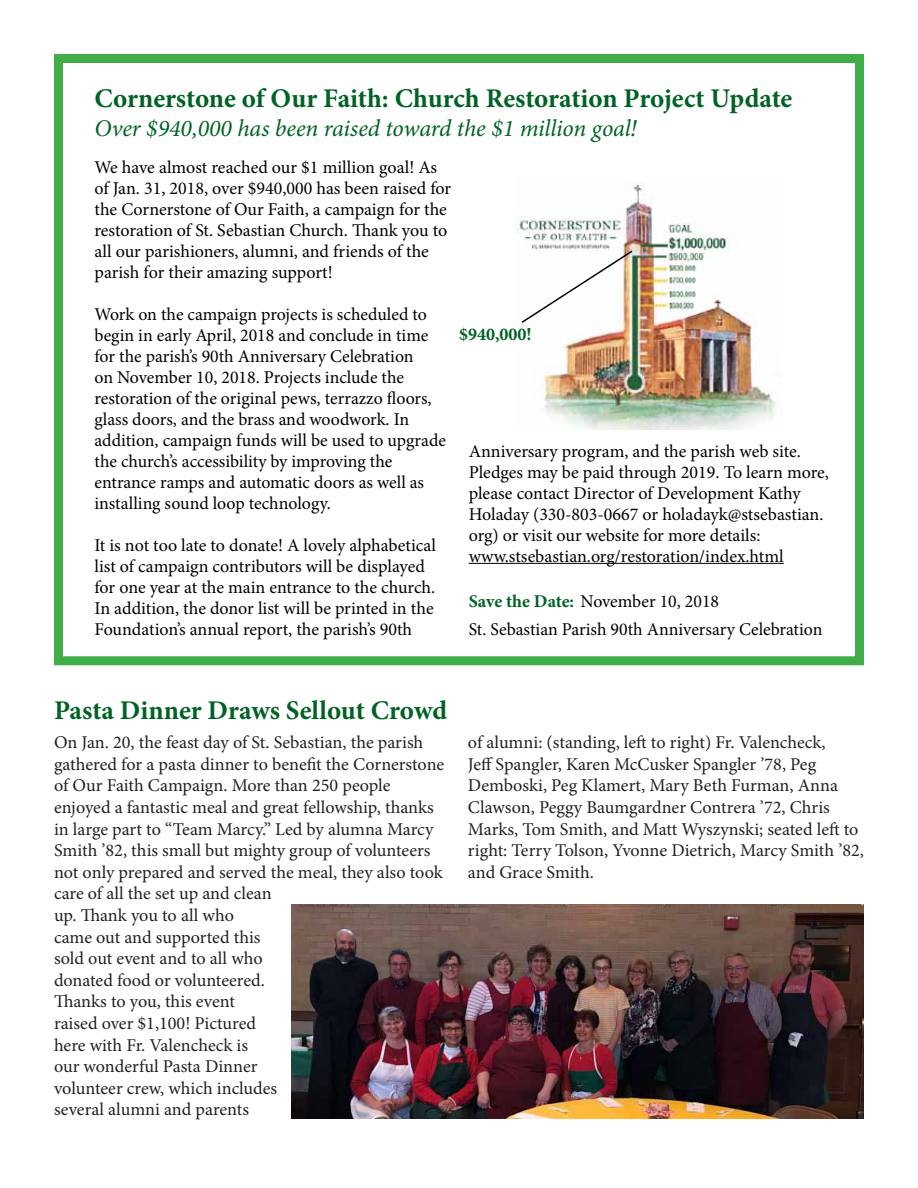
<style>
.page{position:relative;width:918px;height:1188px;background:#fff}
.page>*{position:absolute;margin:0;border:0;box-sizing:border-box;transform-origin:0 0}
.t1{font:700 27px "Minion Pro";letter-spacing:-.005em;color:#006225}
.t2{font:italic 24px "Minion Pro";letter-spacing:-.005em;color:#006225}
.t3{font:18px/21px "Minion Pro";letter-spacing:-.005em;color:#000}
.t4{font:18px/21.6px "Minion Pro";letter-spacing:-.005em;color:#212121}
.t5{font:700 18px "Minion Pro";color:#006225}
.s1{font-weight:700;color:#006225}
</style>
<div class="page">
<img style="left:515px;top:182px;width:261px;height:247px">
<div style="left:54px;top:54px;width:810px;height:611px;border:9px solid #41ad49"></div>
<hr style="left:469px;top:563px;width:315px;height:1px;background:#000">
<img style="left:292px;top:904px;width:572px;height:215px">
<svg style="left:520px;top:249px;width:114px;height:75px"></svg>
<h1 class="t1" style="left:94px;top:79px;width:699px">Cornerstone of Our Faith: Church Restoration Project Update</h1>
<h2 class="t2" style="left:94px;top:112px;width:544px">Over $940,000 has been raised toward the $1 million goal!</h2>
<p class="t3" style="left:94px;top:157px;width:358px">We have almost reached our $1 million goal! As of Jan. 31, 2018, over $940,000 has been raised for the Cornerstone of Our Faith, a campaign for the restoration of St. Sebastian Church. Thank you to all our parishioners, alumni, and friends of the parish for their amazing support!</p>
<p class="t3" style="left:94px;top:304px;width:353px">Work on the campaign projects is scheduled to begin in early April, 2018 and conclude in time for the parish’s 90th Anniversary Celebration<br>on November 10, 2018. Projects include the restoration of the original pews, terrazzo floors, glass doors, and the brass and woodwork. In addition, campaign funds will be used to upgrade the church’s accessibility by improving the entrance ramps and automatic doors as well as installing sound loop technology.</p>
<p class="t3" style="left:94px;top:535px;width:343px">It is not too late to donate! A lovely alphabetical list of campaign contributors will be displayed for one year at the main entrance to the church.<br>In addition, the donor list will be printed in the Foundation’s annual report, the parish’s 90th</p>
<p class="t5" style="left:459px;top:322px;width:74px">$940,000!</p>
<p class="t3" style="left:469px;top:440px;width:362px">Anniversary program, and the parish web site.<br>Pledges may be paid through 2019. To learn more, please contact Director of Development Kathy Holaday (330-803-0667 or holadayk@stsebastian. org) or visit our website for more details: www.stsebastian.org/restoration/index.html</p>
<p class="t3" style="left:469px;top:588px;width:355px;line-height:27.8px"><span class="s1">Save the Date:</span> November 10, 2018<br>St. Sebastian Parish 90th Anniversary Celebration</p>
<h1 class="t1" style="left:54px;top:691px;width:395px">Pasta Dinner Draws Sellout Crowd</h1>
<p class="t4" style="left:54px;top:732px;width:392px">On Jan. 20, the feast day of St. Sebastian, the parish gathered for a pasta dinner to benefit the Cornerstone of Our Faith Campaign. More than 250 people enjoyed a fantastic meal and great fellowship, thanks in large part to “Team Marcy.” Led by alumna Marcy Smith ’82, this small but mighty group of volunteers not only prepared and served the meal, they also took care of all the set up and clean<br>up. Thank you to all who<br>came out and supported this<br>sold out event and to all who<br>donated food or volunteered.<br>Thanks to you, this event<br>raised over $1,100! Pictured<br>here with Fr. Valencheck is<br>our wonderful Pasta Dinner<br>volunteer crew, which includes<br>several alumni and parents</p>
<p class="t4" style="left:468px;top:732px;width:398px">of alumni: (standing, left to right) Fr. Valencheck,<br>Jeff Spangler, Karen McCusker Spangler ’78, Peg Demboski, Peg Klamert, Mary Beth Furman, Anna Clawson, Peggy Baumgardner Contrera ’72, Chris Marks, Tom Smith, and Matt Wyszynski; seated left to right: Terry Tolson, Yvonne Dietrich, Marcy Smith ’82, and Grace Smith.</p>
</div>
